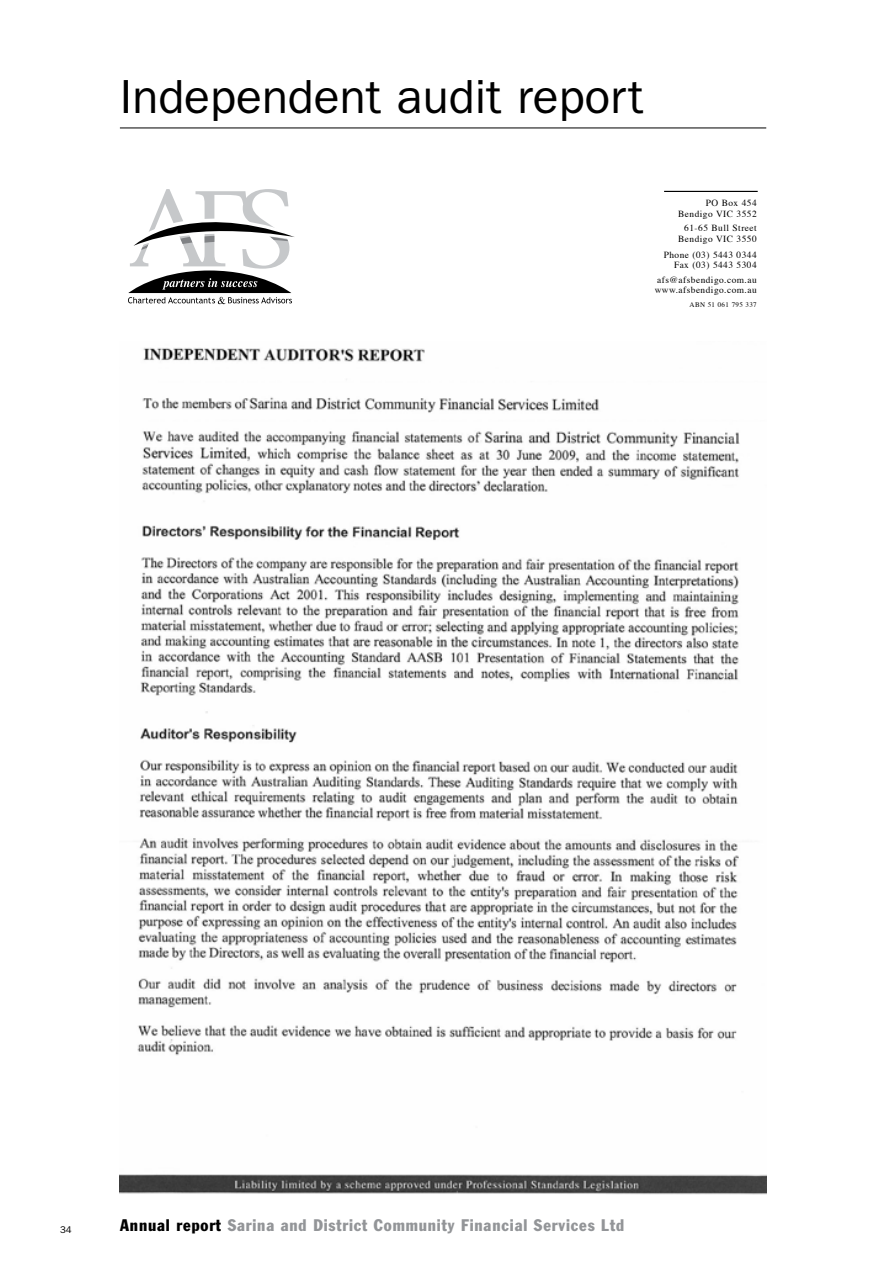
<style>
.page{position:relative;width:893px;height:1263px;background:#fff}
.page>*{position:absolute;margin:0;border:0;box-sizing:border-box;transform-origin:0 0}
.t1{font:48px "Franklin Gothic";color:#000}
.t2{font:condensed 16.5px "Franklin Gothic";letter-spacing:.05em;color:#939598}
.t3{font:9.75px "Franklin Gothic";color:#000}
.t4{font:9.3px/10.5px "Times";letter-spacing:.05em;color:#000;text-align:right}
.t5{font:7.05px "Times";letter-spacing:.05em;color:#000}
.s1{color:#000}
</style>
<div class="page">
<hr style="left:120px;top:128px;width:646px;height:1px;background:#000">
<img style="left:120px;top:348px;width:646px;height:847px">
<svg style="left:128px;top:189px;width:167px;height:115px"></svg>
<hr style="left:664px;top:191px;width:94px;height:1px;background:#000">
<h1 class="t1" style="left:120px;top:70px;width:525px">Independent audit report</h1>
<p class="t4" style="left:678px;top:197px;width:80px">PO Box 454<br>Bendigo VIC 3552</p>
<p class="t4" style="left:678px;top:222px;width:80px">61-65 Bull Street<br>Bendigo VIC 3550</p>
<p class="t4" style="left:664px;top:249px;width:95px">Phone (03) 5443 0344<br>Fax (03) 5443 5304</p>
<p class="t4" style="left:655px;top:273px;width:104px;text-align:left">afs@afsbendigo.com.au www.afsbendigo.com.au</p>
<p class="t5" style="left:690px;top:298px;width:69px">ABN 51 061 795 337</p>
<p class="t3" style="left:60px;top:1224px;width:13px">34</p>
<h2 class="t2" style="left:120px;top:1215px;width:506px"><span class="s1">Annual report</span> Sarina and District Community Financial Services Ltd</h2>
</div>
